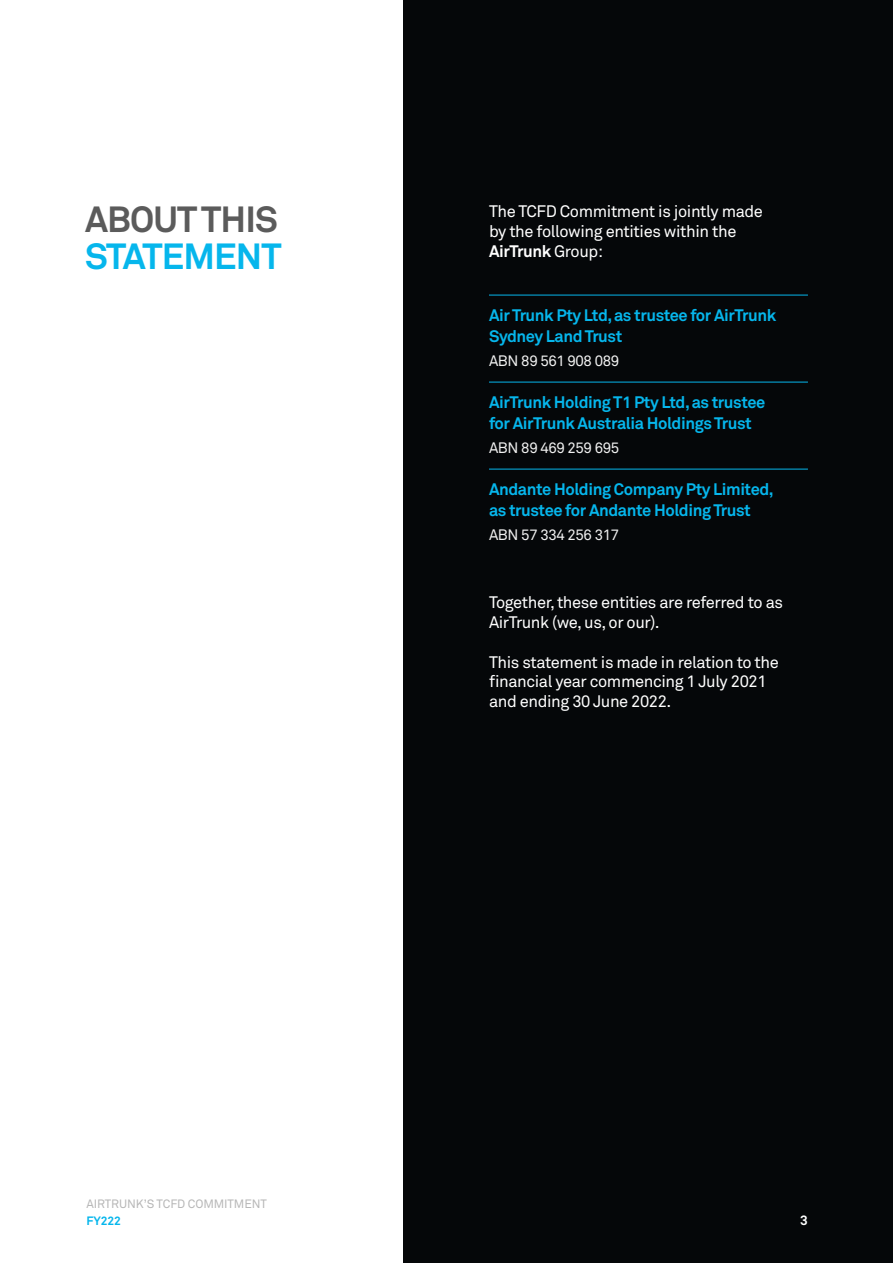
<style>
.page{position:relative;width:893px;height:1263px;background:#fff}
.page>*{position:absolute;margin:0;border:0;box-sizing:border-box;transform-origin:0 0}
.t1{font:700 36px/36.8px "Akkurat Pro";letter-spacing:-.025em;color:#5b5b5b}
.t2{font:16.5px/19.8px "Akkurat Pro";letter-spacing:-.025em;color:#fff}
.t3{font:700 16.5px/21px "Akkurat Pro";letter-spacing:-.025em;color:#06b6ec}
.t4{font:15px "Akkurat Pro";letter-spacing:-.025em;color:#f0f0f0}
.t5{font:700 13.5px "Akkurat Pro";color:#fff}
.t6{font:12px/16.5px "Akkurat Pro";letter-spacing:-.01em;color:#b7b7b7}
.s1{color:#06b6ec}
.s2{font-weight:700;color:#06b6ec}
.s3{font-weight:700}
</style>
<div class="page">
<div style="left:404px;top:0;width:489px;height:1263px;background:#050709"></div>
<hr style="left:489px;top:295px;width:319px;height:1px;background:#06b6ec">
<hr style="left:489px;top:382px;width:319px;height:1px;background:#06b6ec">
<hr style="left:489px;top:469px;width:319px;height:1px;background:#06b6ec">
<p class="t1" style="left:85px;top:202px;width:198px">ABOUT THIS<br><span class="s1">STATEMENT</span></p>
<p class="t6" style="left:86px;top:1196px;width:182px">AIRTRUNK’S TCFD COMMITMENT<br><span class="s2">FY222</span></p>
<p class="t2" style="left:489px;top:202px;width:276px">The TCFD Commitment is jointly made by the following entities within the<br><span class="s3">AirTrunk</span> Group:</p>
<p class="t3" style="left:489px;top:305px;width:289px">Air Trunk Pty Ltd, as trustee for AirTrunk<br>Sydney Land Trust</p>
<p class="t4" style="left:489px;top:352px;width:132px">ABN 89 561 908 089</p>
<p class="t3" style="left:489px;top:392px;width:278px">AirTrunk Holding T1 Pty Ltd, as trustee for AirTrunk Australia Holdings Trust</p>
<p class="t4" style="left:489px;top:439px;width:132px">ABN 89 469 259 695</p>
<p class="t3" style="left:489px;top:479px;width:286px">Andante Holding Company Pty Limited, as trustee for Andante Holding Trust</p>
<p class="t4" style="left:489px;top:526px;width:132px">ABN 57 334 256 317</p>
<p class="t2" style="left:489px;top:593px;width:296px">Together, these entities are referred to as<br>AirTrunk (we, us, or our).</p>
<p class="t2" style="left:489px;top:652px;width:291px">This statement is made in relation to the financial year commencing 1 July 2021 and ending 30 June 2022.</p>
<p class="t5" style="left:800px;top:1211px;width:9px">3</p>
</div>
